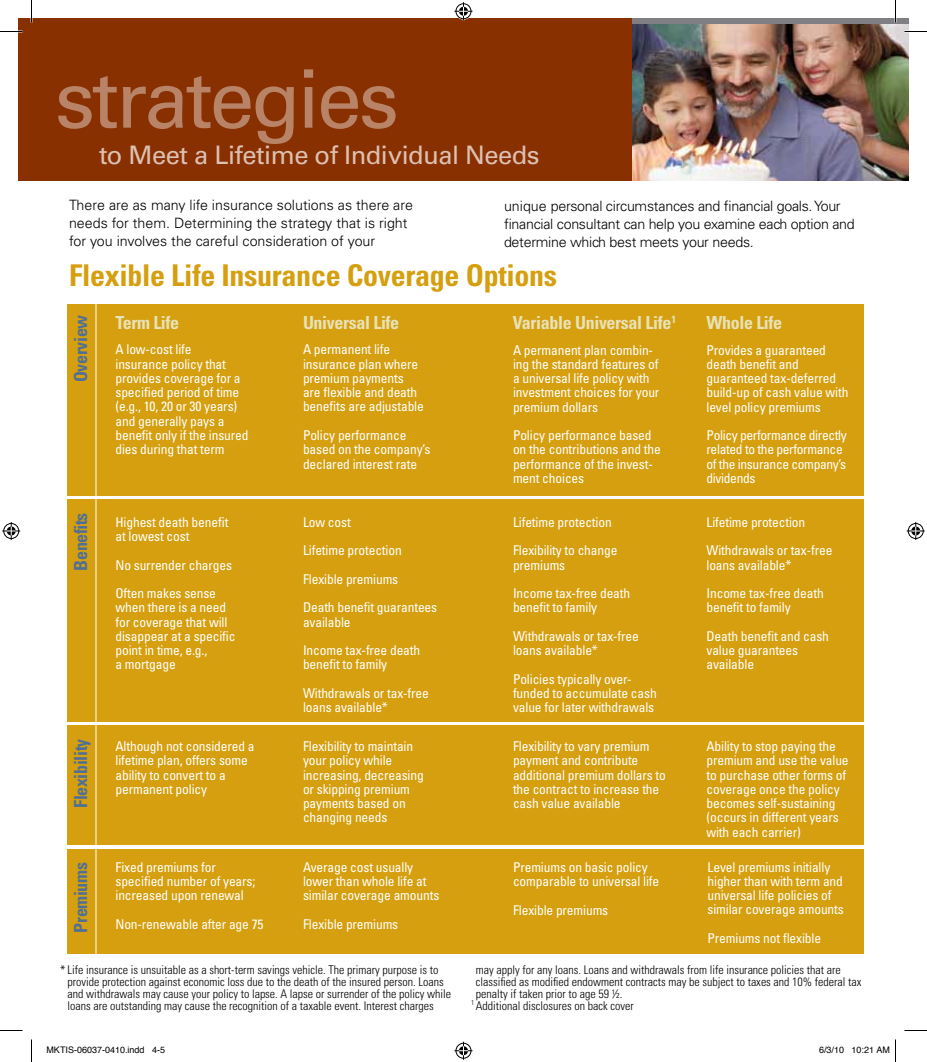
<style>
.page{position:relative;width:927px;height:1062px;background:#fff}
.page>*{position:absolute;margin:0;border:0;box-sizing:border-box;transform-origin:0 0}
.t1{font:81px "Univers";letter-spacing:-.04em;color:#b88367}
.t2{font:700 condensed 30px "Univers";letter-spacing:-.01em;color:#d59f0f}
.t3{font:25.5px "Univers";letter-spacing:-.02em;color:#dcc1b3}
.t4{font:700 condensed 18px "Univers";letter-spacing:-.02em;color:#e8e2b7}
.t5{font:700 condensed 18px "Univers";letter-spacing:-.02em;color:#4f7096}
.t6{font:300 14.25px/18px "Univers";color:#000}
.t7{font:300 14.25px/18px "Univers";letter-spacing:-.02em;color:#000}
.t8{font:condensed 13.5px/14.2px "Univers";letter-spacing:-.01em;color:#fff}
.t9{font:300 condensed 12px/12px "Univers";color:#000}
.t10{font:9px "Helvetica";color:#000}
.t11{font:300 condensed 7.05px "Univers";color:#000}
.s1{font-stretch:normal}
</style>
<div class="page">
<div style="left:18px;top:18px;width:615px;height:162px;background:#893001"></div>
<div style="left:68px;top:849px;width:796px;height:104px;background:#d59f0f"></div>
<div style="left:68px;top:725px;width:796px;height:120px;background:#d59f0f"></div>
<div style="left:68px;top:499px;width:796px;height:222px;background:#d59f0f"></div>
<div style="left:68px;top:304px;width:796px;height:191px;background:#d59f0f"></div>
<hr style="left:96px;top:288px;width:1px;height:682px;background:#fff">
<div style="left:632px;top:18px;width:277px;height:162px;background:#807f83"></div>
<img style="left:632px;top:24px;width:277px;height:156px">
<svg style="left:0;top:31px;width:22px;height:1px"></svg>
<svg style="left:904px;top:31px;width:23px;height:1px"></svg>
<svg style="left:0;top:1030px;width:22px;height:1px"></svg>
<svg style="left:904px;top:1030px;width:23px;height:1px"></svg>
<svg style="left:31px;top:0;width:1px;height:22px"></svg>
<svg style="left:31px;top:1040px;width:1px;height:22px"></svg>
<svg style="left:895px;top:0;width:1px;height:22px"></svg>
<svg style="left:454px;top:2px;width:18px;height:18px"></svg>
<svg style="left:454px;top:1042px;width:18px;height:18px"></svg>
<svg style="left:2px;top:522px;width:18px;height:18px"></svg>
<svg style="left:907px;top:522px;width:18px;height:18px"></svg>
<svg style="left:895px;top:1040px;width:1px;height:22px"></svg>
<h1 class="t1" style="left:55px;top:51px;width:346px">strategies</h1>
<h3 class="t3" style="left:99px;top:140px;width:442px">to Meet a Lifetime of Individual Needs</h3>
<p class="t6" style="left:69px;top:196px;width:346px">There are as many life insurance solutions as there are needs for them. Determining the strategy that is right for you involves the careful consideration of your</p>
<p class="t7" style="left:504px;top:197px;width:352px">unique personal circumstances and financial goals.Your financial consultant can help you examine each option and determine which best meets your needs.</p>
<h2 class="t2" style="left:69px;top:257px;width:490px">Flexible Life Insurance Coverage Options</h2>
<h3 class="t4" style="left:115px;top:311px;width:65px">Term Life</h3>
<h3 class="t4" style="left:303px;top:311px;width:98px">Universal Life</h3>
<h3 class="t4" style="left:513px;top:311px;width:165px">Variable Universal Life<sup>1</sup></h3>
<h3 class="t4" style="left:706px;top:311px;width:77px">Whole Life</h3>
<p class="t8" style="left:116px;top:342px;width:135px">A low-cost life<br>insurance policy that provides coverage for a specified period of time (e.g., 10, 20 or 30 years) and generally pays a benefit only if the insured dies during that term</p>
<p class="t8" style="left:303px;top:342px;width:122px">A permanent life insurance plan where premium payments are flexible and death benefits are adjustable</p>
<h3 class="t5" style="left:70px;top:382px;width:69px;rotate:-90deg">Overview</h3>
<p class="t8" style="left:513px;top:342px;width:148px">A permanent plan combin&shy;ing the standard features of a universal life policy with investment choices for your premium dollars</p>
<p class="t8" style="left:513px;top:428px;width:149px">Policy performance based on the contributions and the performance of the invest&shy;ment choices</p>
<p class="t8" style="left:707px;top:342px;width:143px">Provides a guaranteed death benefit and guaranteed tax-deferred build-up of cash value with level policy premiums</p>
<p class="t8" style="left:707px;top:428px;width:142px">Policy performance directly related to the performance of the insurance company’s dividends</p>
<p class="t8" style="left:303px;top:428px;width:129px">Policy performance based on the company’s declared interest rate</p>
<h3 class="t5" style="left:70px;top:571px;width:59px;rotate:-90deg">Benefits</h3>
<p class="t8" style="left:115px;top:515px;width:114px">Highest death benefit at lowest cost</p>
<p class="t8" style="left:115px;top:550px;width:118px;line-height:28.5px">No surrender charges<br>Often makes sense</p>
<p class="t8" style="left:115px;top:600px;width:122px">when there is a need for coverage that will disappear at a specific point in time, e.g.,<br>a mortgage</p>
<p class="t8" style="left:303px;top:508px;width:136px;line-height:28.5px">Low cost<br>Lifetime protection<br>Flexible premiums<br>Death benefit guarantees</p>
<p class="t8" style="left:303px;top:607px;width:119px;line-height:28.5px">available<br>Income tax-free death</p>
<p class="t8" style="left:303px;top:650px;width:127px;line-height:28.5px">benefit to family<br>Withdrawals or tax-free</p>
<p class="t8" style="left:303px;top:700px;width:86px">loans available*</p>
<p class="t8" style="left:513px;top:508px;width:106px;line-height:28.5px">Lifetime protection<br>Flexibility to change</p>
<p class="t8" style="left:513px;top:550px;width:119px;line-height:28.5px">premiums<br>Income tax-free death</p>
<p class="t8" style="left:513px;top:593px;width:127px;line-height:28.5px">benefit to family<br>Withdrawals or tax-free</p>
<p class="t8" style="left:513px;top:636px;width:120px;line-height:28.5px">loans available*<br>Policies typically over-</p>
<p class="t8" style="left:513px;top:686px;width:145px">funded to accumulate cash value for later withdrawals</p>
<p class="t8" style="left:707px;top:508px;width:127px;line-height:28.5px">Lifetime protection<br>Withdrawals or tax-free</p>
<p class="t8" style="left:707px;top:550px;width:119px;line-height:28.5px">loans available*<br>Income tax-free death</p>
<p class="t8" style="left:707px;top:593px;width:124px;line-height:28.5px">benefit to family<br>Death benefit and cash</p>
<p class="t8" style="left:707px;top:643px;width:93px">value guarantees available</p>
<h3 class="t5" style="left:70px;top:808px;width:71px;rotate:-90deg">Flexibility</h3>
<h3 class="t5" style="left:70px;top:933px;width:72px;rotate:-90deg">Premiums</h3>
<p class="t8" style="left:115px;top:739px;width:141px">Although not considered a lifetime plan, offers some ability to convert to a permanent policy</p>
<p class="t8" style="left:303px;top:739px;width:122px">Flexibility to maintain your policy while increasing, decreasing or skipping premium payments based on changing needs</p>
<p class="t8" style="left:513px;top:739px;width:154px">Flexibility to vary premium payment and contribute additional premium dollars to the contract to increase the cash value available</p>
<p class="t8" style="left:707px;top:739px;width:144px">Ability to stop paying the premium and use the value to purchase other forms of coverage once the policy becomes self-sustaining (occurs in different years with each carrier)</p>
<p class="t8" style="left:115px;top:860px;width:141px">Fixed premiums for specified number of years; increased upon renewal</p>
<p class="t8" style="left:115px;top:917px;width:150px">Non-renewable after age 75</p>
<p class="t8" style="left:708px;top:860px;width:138px">Level premiums initially higher than with term and universal life policies of similar coverage amounts</p>
<p class="t8" style="left:708px;top:931px;width:115px">Premiums not flexible</p>
<p class="t8" style="left:303px;top:860px;width:138px">Average cost usually lower than whole life at similar coverage amounts</p>
<p class="t8" style="left:303px;top:917px;width:97px">Flexible premiums</p>
<p class="t8" style="left:513px;top:860px;width:148px">Premiums on basic policy comparable to universal life</p>
<p class="t8" style="left:513px;top:903px;width:97px">Flexible premiums</p>
<p class="t9" style="left:67px;top:964px;width:385px;text-indent:-8px"><span class="s1">*</span>Life insurance is unsuitable as a short-term savings vehicle. The primary purpose is to provide protection against economic loss due to the death of the insured person. Loans and withdrawals may cause your policy to lapse. A lapse or surrender of the policy while loans are outstanding may cause the recognition of a taxable event. Interest charges</p>
<p class="t9" style="left:476px;top:964px;width:387px">may apply for any loans. Loans and withdrawals from life insurance policies that are classified as modified endowment contracts may be subject to taxes and 10% federal tax penalty if taken prior to age 59 ½.<br>Additional disclosures on back cover</p>
<p class="t11" style="left:471px;top:998px;width:5px">1</p>
<p class="t10" style="left:46px;top:1043px;width:120px">MKTIS-06037-0410.indd 4-5</p>
<p class="t10" style="left:819px;top:1043px;width:73px">6/3/10 10:21 AM</p>
</div>
